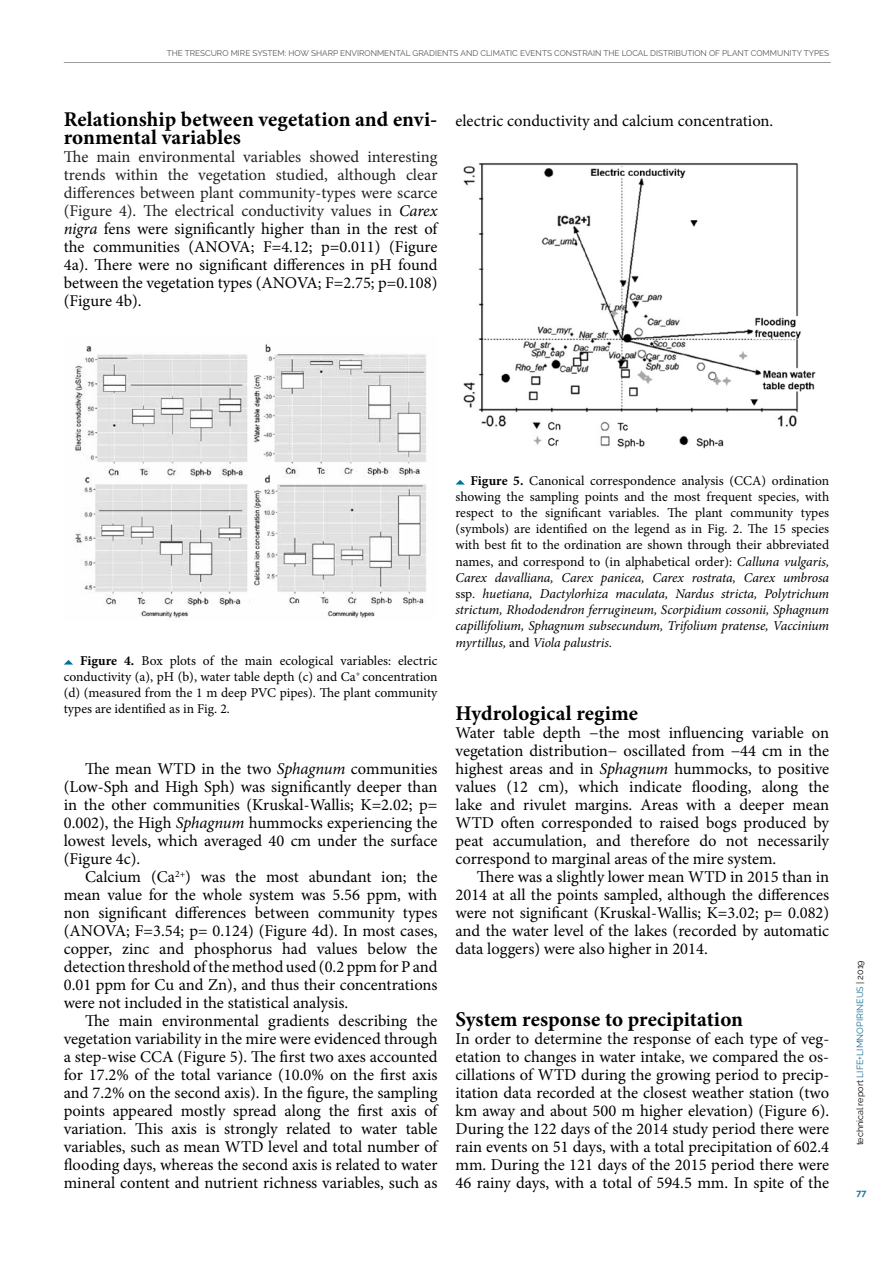
<style>
.page{position:relative;width:893px;height:1263px;background:#fff}
.page>*{position:absolute;margin:0;border:0;box-sizing:border-box;transform-origin:0 0}
.t1{font:700 21px/18px "Minion Pro";color:#000}
.t2{font:16.5px/18px "Minion Pro";color:#000;text-align:justify}
.t3{font:13.5px/16.2px "Minion Pro";color:#000;text-align:justify}
.t4{font:9px "Raleway";color:#000}
.t5{font:700 9px "Raleway";color:#1a719b}
.t6{font:8.25px "Raleway";color:#575756}
.s1{color:#222}
.s2{font-style:italic}
.s3{font-weight:700}
.s4{color:#1a719b}
</style>
<div class="page">
<img style="left:75px;top:344px;width:352px;height:274px">
<svg style="left:64px;top:660px;width:9px;height:5px"></svg>
<img style="left:463px;top:163px;width:353px;height:286px">
<svg style="left:455px;top:480px;width:10px;height:5px"></svg>
<hr style="left:64px;top:62px;width:767px;height:1px;background:#9d9d9c">
<p class="t6" style="left:167px;top:48px;width:664px">THE TRESCURO MIRE SYSTEM: HOW SHARP ENVIRONMENTAL GRADIENTS AND CLIMATIC EVENTS CONSTRAIN THE LOCAL DISTRIBUTION OF PLANT COMMUNITY TYPES</p>
<p class="t1" style="left:64px;top:110px;width:375px">Relationship between vegetation and envi&shy;ronmental variables</p>
<p class="t2" style="left:64px;top:148px;width:375px"><span class="s1">The main environmental variables showed interesting trends within the vegetation studied, although clear differences between plant community-types were scarce (Figure 4). The electrical conductivity values in</span> <span class="s2">Carex nigra</span> fens were significantly higher than in the rest of the communities (ANOVA; F=4.12; p=0.011) (Figure 4a). There were no significant differences in pH found between the vegetation types (ANOVA; F=2.75; p=0.108) (Figure 4b).</p>
<p class="t2" style="left:455px;top:112px;width:319px">electric conductivity and calcium concentration.</p>
<p class="t3" style="left:64px;top:652px;width:375px;text-indent:16px"><span class="s3">Figure 4.</span> Box plots of the main ecological variables: electric conductivity (a), pH (b), water table depth (c) and Ca<sup>+</sup> concentration (d) (measured from the 1 m deep PVC pipes). The plant community types are identified as in Fig. 2.</p>
<p class="t2" style="left:64px;top:760px;width:375px;text-indent:21px">The mean WTD in the two <span class="s2">Sphagnum</span> communities (Low-Sph and High Sph) was significantly deeper than in the other communities (Kruskal-Wallis; K=2.02; p= 0.002), the High <span class="s2">Sphagnum</span> hummocks experiencing the lowest levels, which averaged 40 cm under the surface (Figure 4c).</p>
<p class="t2" style="left:64px;top:868px;width:375px;text-indent:21px">Calcium (Ca<sup>2+</sup>) was the most abundant ion; the mean value for the whole system was 5.56 ppm, with non significant differences between community types (ANOVA; F=3.54; p= 0.124) (Figure 4d). In most cases, copper, zinc and phosphorus had values below the detection threshold of the method used (0.2 ppm for P and 0.01 ppm for Cu and Zn), and thus their concentrations were not included in the statistical analysis.</p>
<p class="t2" style="left:64px;top:1012px;width:375px;text-indent:21px">The main environmental gradients describing the vegetation variability in the mire were evidenced through a step-wise CCA (Figure 5). The first two axes accounted for 17.2% of the total variance (10.0% on the first axis and 7.2% on the second axis). In the figure, the sampling points appeared mostly spread along the first axis of variation. This axis is strongly related to water table variables, such as mean WTD level and total number of flooding days, whereas the second axis is related to water mineral content and nutrient richness variables, such as</p>
<p class="t3" style="left:455px;top:472px;width:375px;text-indent:15px"><span class="s3">Figure 5.</span> Canonical correspondence analysis (CCA) ordination showing the sampling points and the most frequent species, with respect to the significant variables. The plant community types (symbols) are identified on the legend as in Fig. 2. The 15 species with best fit to the ordination are shown through their abbreviated names, and correspond to (in alphabetical order): <span class="s2">Calluna vulgaris, Carex davalliana, Carex panicea, Carex rostrata, Carex umbrosa </span>ssp<span class="s2">. huetiana, Dactylorhiza maculata, Nardus stricta, Polytrichum strictum, Rhododendron ferrugineum, Scorpidium cossonii, Sphagnum capillifolium, Sphagnum subsecundum, Trifolium pratense, Vaccinium myrtillus,</span> and <span class="s2">Viola palustris.</span></p>
<p class="t1" style="left:455px;top:704px;width:184px">Hydrological regime</p>
<p class="t2" style="left:455px;top:724px;width:375px">Water table depth −the most influencing variable on vegetation distribution− oscillated from −44 cm in the highest areas and in <span class="s2">Sphagnum</span> hummocks, to positive values (12 cm), which indicate flooding, along the lake and rivulet margins. Areas with a deeper mean WTD often corresponded to raised bogs produced by peat accumulation, and therefore do not necessarily correspond to marginal areas of the mire system.</p>
<p class="t2" style="left:455px;top:868px;width:375px;text-indent:21px">There was a slightly lower mean WTD in 2015 than in 2014 at all the points sampled, although the differences were not significant (Kruskal-Wallis; K=3.02; p= 0.082) and the water level of the lakes (recorded by automatic data loggers) were also higher in 2014.</p>
<p class="t1" style="left:455px;top:1010px;width:289px">System response to precipitation</p>
<p class="t2" style="left:455px;top:1030px;width:375px">In order to determine the response of each type of veg&shy;etation to changes in water intake, we compared the os&shy;cillations of WTD during the growing period to precip&shy;itation data recorded at the closest weather station (two km away and about 500 m higher elevation) (Figure 6).<br>During the 122 days of the 2014 study period there were rain events on 51 days, with a total precipitation of 602.4 mm. During the 121 days of the 2015 period there were 46 rainy days, with a total of 594.5 mm. In spite of the</p>
<p class="t4" style="left:855px;top:1145px;width:187px;rotate:-90deg">technical report <span class="s4">LIFE+LIMNOPIRINEUS</span> | 2019</p>
<p class="t5" style="left:856px;top:1188px;width:12px">77</p>
</div>
